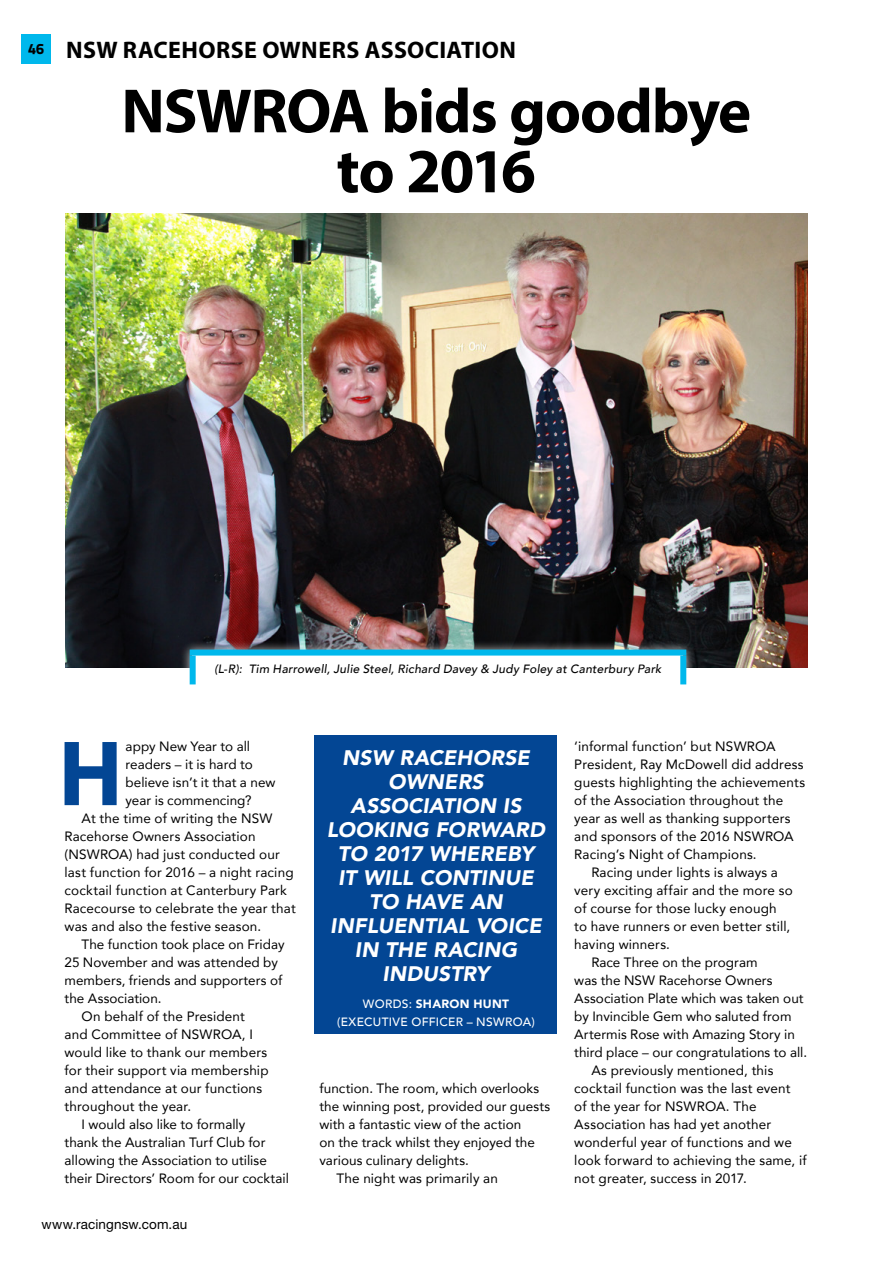
<style>
.page{position:relative;width:893px;height:1263px;background:#fff}
.page>*{position:absolute;margin:0;border:0;box-sizing:border-box;transform-origin:0 0}
.t1{font:700 93.6px "Myriad Pro";color:#034694}
.t2{font:700 63px/60px "Myriad Pro";letter-spacing:-.02em;color:#000;text-align:center}
.t3{font:700 24px "Myriad Pro";letter-spacing:.015em;color:#000}
.t4{font:italic 900 21px/24px "Avenir";letter-spacing:.005em;color:#fff;text-align:center}
.t5{font:15px "Titillium Text 14 L 999 wt";color:#000}
.t6{font:13.5px "Avenir";letter-spacing:.01em;color:#000}
.t7{font:13.5px "Helvetica Neue LT Std";letter-spacing:.01em;color:#000}
.t8{font:italic 500 12px "Avenir";letter-spacing:.02em;color:#000}
.t9{font:500 12px/18px "Avenir";letter-spacing:.025em;color:#fff;text-align:center}
.s1{font-weight:900}
</style>
<div class="page">
<div style="left:315px;top:736px;width:242px;height:298px;background:#034694"></div>
<div style="left:21px;top:34px;width:30px;height:30px;background:#00b8ec"></div>
<img style="left:66px;top:213px;width:742px;height:455px">
<div style="left:180px;top:640px;width:516px;height:54px;background:#fff;opacity:.75"></div>
<div style="left:193px;top:652px;width:490px;height:32px;background:#fff"></div>
<div style="left:190px;top:649px;width:496px;height:6px;background:#00b8ec"></div>
<div style="left:190px;top:655px;width:6px;height:29px;background:#00b8ec"></div>
<div style="left:680px;top:655px;width:6px;height:29px;background:#00b8ec"></div>
<p class="t5" style="left:28px;top:40px;width:17px">46</p>
<h3 class="t3" style="left:66px;top:35px;width:451px">NSW RACEHORSE OWNERS ASSOCIATION</h3>
<h2 class="t2" style="left:121px;top:79px;width:631px">NSWROA bids goodbye to 2016</h2>
<p class="t8" style="left:214px;top:662px;width:449px">(L-R): Tim Harrowell, Julie Steel, Richard Davey &amp; Judy Foley at Canterbury Park</p>
<h1 class="t1" style="left:58px;top:712px;width:66px">H</h1>
<p class="t6" style="left:126px;top:736px;width:126px">appy New Year to all</p>
<p class="t6" style="left:126px;top:754px;width:129px">readers – it is hard to</p>
<p class="t6" style="left:126px;top:772px;width:151px">believe isn’t it that a new</p>
<p class="t6" style="left:126px;top:790px;width:127px">year is commencing?</p>
<p class="t6" style="left:82px;top:807px;width:193px">At the time of writing the NSW</p>
<p class="t6" style="left:65px;top:825px;width:192px">Racehorse Owners Association</p>
<p class="t6" style="left:65px;top:843px;width:217px">(NSWROA) had just conducted our</p>
<p class="t6" style="left:65px;top:861px;width:231px">last function for 2016 – a night racing</p>
<p class="t6" style="left:65px;top:879px;width:224px">cocktail function at Canterbury Park</p>
<p class="t6" style="left:65px;top:897px;width:233px">Racecourse to celebrate the year that</p>
<p class="t6" style="left:65px;top:915px;width:198px">was and also the festive season.</p>
<p class="t6" style="left:82px;top:933px;width:204px">The function took place on Friday</p>
<p class="t6" style="left:65px;top:951px;width:215px">25 November and was attended by</p>
<p class="t6" style="left:65px;top:969px;width:219px">members, friends and supporters of</p>
<p class="t6" style="left:65px;top:987px;width:98px">the Association.</p>
<p class="t6" style="left:82px;top:1005px;width:165px">On behalf of the President</p>
<p class="t6" style="left:65px;top:1023px;width:190px">and Committee of NSWROA, I</p>
<p class="t6" style="left:65px;top:1041px;width:204px">would like to thank our members</p>
<p class="t6" style="left:65px;top:1059px;width:206px">for their support via membership</p>
<p class="t6" style="left:65px;top:1077px;width:199px">and attendance at our functions</p>
<p class="t6" style="left:65px;top:1095px;width:128px">throughout the year.</p>
<p class="t6" style="left:82px;top:1113px;width:165px">I would also like to formally</p>
<p class="t6" style="left:65px;top:1131px;width:202px">thank the Australian Turf Club for</p>
<p class="t6" style="left:65px;top:1149px;width:204px">allowing the Association to utilise</p>
<p class="t6" style="left:65px;top:1167px;width:226px">their Directors’ Room for our cocktail</p>
<h3 class="t4" style="left:327px;top:746px;width:220px">NSW RACEHORSE<br>OWNERS<br>ASSOCIATION IS<br>LOOKING FORWARD<br>TO 2017 WHEREBY<br>IT WILL CONTINUE<br>TO HAVE AN<br>INFLUENTIAL VOICE<br>IN THE RACING<br>INDUSTRY</h3>
<p class="t9" style="left:337px;top:994px;width:199px">WORDS: <span class="s1">SHARON HUNT </span>(EXECUTIVE OFFICER – NSWROA)</p>
<p class="t6" style="left:319px;top:1077px;width:221px">function. The room, which overlooks</p>
<p class="t6" style="left:319px;top:1095px;width:232px">the winning post, provided our guests</p>
<p class="t6" style="left:319px;top:1113px;width:203px">with a fantastic view of the action</p>
<p class="t6" style="left:319px;top:1131px;width:217px">on the track whilst they enjoyed the</p>
<p class="t6" style="left:319px;top:1149px;width:151px">various culinary delights.</p>
<p class="t6" style="left:336px;top:1167px;width:163px">The night was primarily an</p>
<p class="t6" style="left:574px;top:735px;width:203px">‘informal function’ but NSWROA</p>
<p class="t6" style="left:574px;top:753px;width:231px">President, Ray McDowell did address</p>
<p class="t6" style="left:574px;top:771px;width:232px">guests highlighting the achievements</p>
<p class="t6" style="left:574px;top:789px;width:210px">of the Association throughout the</p>
<p class="t6" style="left:574px;top:807px;width:218px">year as well as thanking supporters</p>
<p class="t6" style="left:574px;top:825px;width:221px">and sponsors of the 2016 NSWROA</p>
<p class="t6" style="left:574px;top:843px;width:184px">Racing’s Night of Champions.</p>
<p class="t6" style="left:591px;top:861px;width:188px">Racing under lights is always a</p>
<p class="t6" style="left:574px;top:879px;width:220px">very exciting affair and the more so</p>
<p class="t6" style="left:574px;top:897px;width:204px">of course for those lucky enough</p>
<p class="t6" style="left:574px;top:915px;width:217px">to have runners or even better still,</p>
<p class="t6" style="left:574px;top:933px;width:97px">having winners.</p>
<p class="t6" style="left:591px;top:951px;width:168px">Race Three on the program</p>
<p class="t6" style="left:574px;top:969px;width:200px">was the NSW Racehorse Owners</p>
<p class="t6" style="left:574px;top:987px;width:231px">Association Plate which was taken out</p>
<p class="t6" style="left:574px;top:1005px;width:219px">by Invincible Gem who saluted from</p>
<p class="t6" style="left:574px;top:1023px;width:222px">Artermis Rose with Amazing Story in</p>
<p class="t6" style="left:574px;top:1041px;width:234px">third place – our congratulations to all.</p>
<p class="t6" style="left:591px;top:1059px;width:184px">As previously mentioned, this</p>
<p class="t6" style="left:574px;top:1077px;width:218px">cocktail function was the last event</p>
<p class="t6" style="left:574px;top:1095px;width:184px">of the year for NSWROA. The</p>
<p class="t6" style="left:574px;top:1113px;width:198px">Association has had yet another</p>
<p class="t6" style="left:574px;top:1131px;width:219px">wonderful year of functions and we</p>
<p class="t6" style="left:574px;top:1149px;width:234px">look forward to achieving the same, if</p>
<p class="t6" style="left:574px;top:1167px;width:174px">not greater, success in 2017.</p>
<p class="t7" style="left:41px;top:1216px;width:147px">www.racingnsw.com.au</p>
</div>
